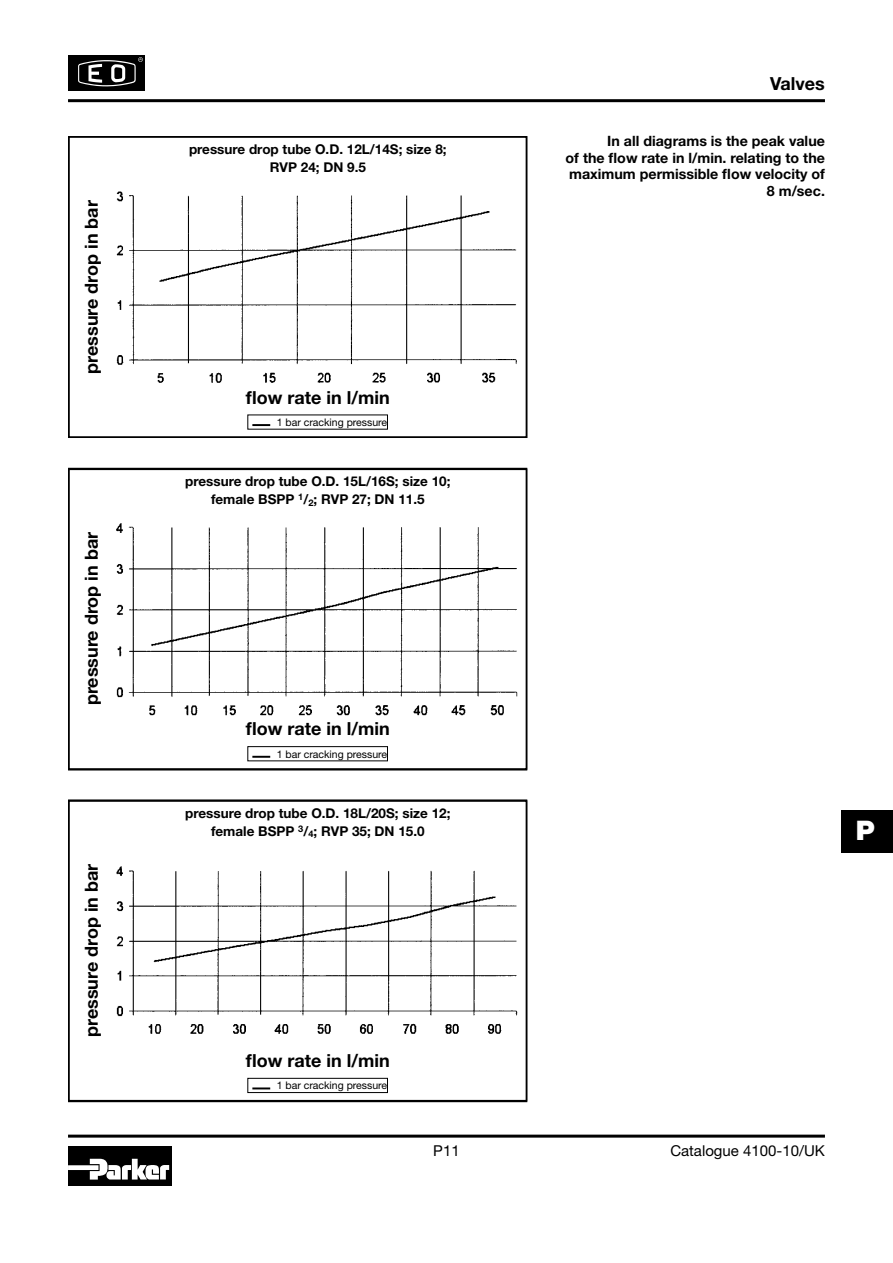
<style>
.page{position:relative;width:893px;height:1263px;background:#fff}
.page>*{position:absolute;margin:0;border:0;box-sizing:border-box;transform-origin:0 0}
.t1{font:900 27px "Helvetica Neue LT Std";color:#fff}
.t2{font:700 18px "Helvetica Neue LT Std";color:#000}
.t3{font:15px "Helvetica Neue LT Std";color:#000}
.t4{font:700 14.25px/16.5px "Helvetica Neue LT Std";color:#000;text-align:right}
.t5{font:700 13.5px/18px "Helvetica Neue LT Std";color:#000;text-align:center}
.t6{font:10.5px "Helvetica Neue LT Std";color:#000}
</style>
<div class="page">
<div style="left:68px;top:1146px;width:103px;height:40px;background:#000"></div>
<svg style="left:90px;top:1159px;width:79px;height:20px"></svg>
<div style="left:68px;top:1165px;width:31px;height:5px;background:#fff"></div>
<div style="left:69px;top:55px;width:76px;height:35px;background:#000"></div>
<svg style="left:78px;top:57px;width:65px;height:30px"></svg>
<div style="left:842px;top:811px;width:51px;height:42px;background:#000"></div>
<img style="left:116px;top:191px;width:401px;height:192px">
<img style="left:116px;top:523px;width:402px;height:193px">
<img style="left:116px;top:866px;width:402px;height:168px">
<div style="left:68px;top:136px;width:459px;height:302px;border:2px solid #000"></div>
<div style="left:68px;top:469px;width:459px;height:301px;border:2px solid #000"></div>
<div style="left:68px;top:800px;width:459px;height:302px;border:2px solid #000"></div>
<hr style="left:68px;top:99px;width:757px;height:3px;background:#000">
<hr style="left:68px;top:1134px;width:757px;height:3px;background:#000">
<svg style="left:252px;top:756px;width:18px;height:2px"></svg>
<div style="left:247px;top:746px;width:141px;height:15px;border:1px solid #000"></div>
<svg style="left:252px;top:1087px;width:18px;height:2px"></svg>
<div style="left:247px;top:1078px;width:141px;height:15px;border:1px solid #000"></div>
<svg style="left:252px;top:424px;width:18px;height:2px"></svg>
<h2 class="t2" style="left:80px;top:374px;width:175px;rotate:-90deg">pressure drop in bar</h2>
<h2 class="t2" style="left:80px;top:705px;width:175px;rotate:-90deg">pressure drop in bar</h2>
<h2 class="t2" style="left:80px;top:1037px;width:175px;rotate:-90deg">pressure drop in bar</h2>
<p class="t5" style="left:189px;top:140px;width:259px">pressure drop tube O.D. 12L/14S; size 8;<br>RVP 24; DN 9.5</p>
<h2 class="t2" style="left:246px;top:386px;width:145px">flow rate in l/min</h2>
<p class="t6" style="left:277px;top:416px;width:112px">1 bar cracking pressure</p>
<p class="t5" style="left:185px;top:472px;width:267px">pressure drop tube O.D. 15L/16S; size 10; female BSPP <sup>1</sup>/<sub>2</sub>; RVP 27; DN 11.5</p>
<h2 class="t2" style="left:770px;top:73px;width:56px">Valves</h2>
<p class="t4" style="left:566px;top:133px;width:261px">In all diagrams is the peak value<br>of the flow rate in l/min. relating to the maximum permissible flow velocity of<br>8 m/sec.</p>
<h2 class="t2" style="left:246px;top:718px;width:145px">flow rate in l/min</h2>
<p class="t6" style="left:277px;top:747px;width:112px">1 bar cracking pressure</p>
<p class="t5" style="left:185px;top:803px;width:267px">pressure drop tube O.D. 18L/20S; size 12; female BSPP <sup>3</sup>/<sub>4</sub>; RVP 35; DN 15.0</p>
<h1 class="t1" style="left:856px;top:814px;width:21px">P</h1>
<h2 class="t2" style="left:246px;top:1049px;width:145px">flow rate in l/min</h2>
<p class="t6" style="left:277px;top:1079px;width:112px">1 bar cracking pressure</p>
<p class="t3" style="left:433px;top:1142px;width:28px">P11</p>
<p class="t3" style="left:670px;top:1142px;width:156px">Catalogue 4100-10/UK</p>
</div>
